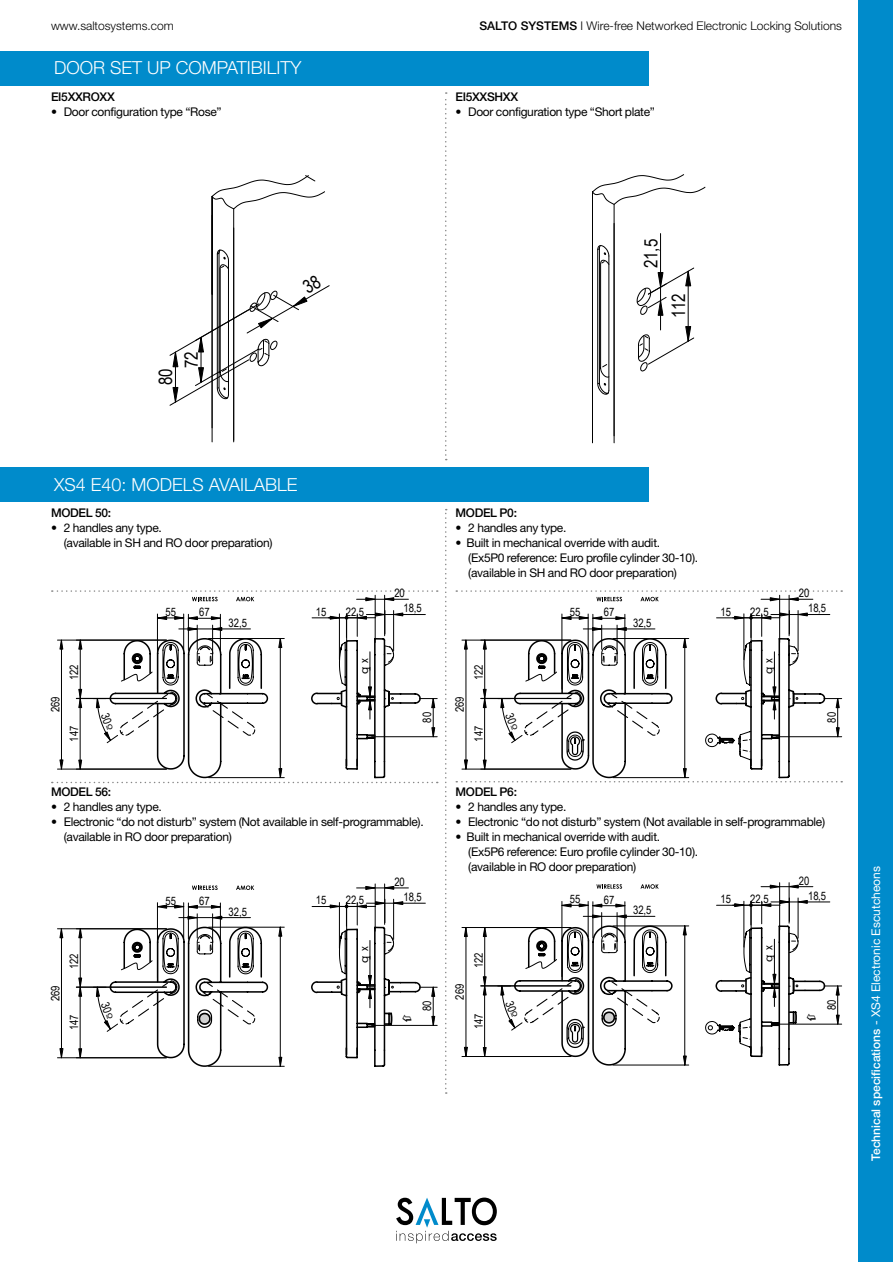
<style>
.page{position:relative;width:893px;height:1263px;background:#fff}
.page>*{position:absolute;margin:0;border:0;box-sizing:border-box;transform-origin:0 0}
.t1{font:18.45px "Arial Narrow";color:#000}
.t2{font:300 18px "Helvetica Neue LT Std";color:#fff}
.t3{font:12.45px "Courier";color:#000}
.t4{font:12px/15px "Helvetica Neue LT Std";letter-spacing:-.025em;color:#000}
.t5{font:300 12px "Helvetica Neue LT Std";color:#000}
.t6{font:500 12px "Helvetica Neue LT Std";letter-spacing:-.025em;color:#000}
.t7{font:12px "Helvetica Neue LT Std";color:#fff}
.t8{font:11.55px "Arial Narrow";color:#000}
.s1{font-weight:500}
.s2{font-family:"Arial Narrow";font-size:11.55px}
</style>
<div class="page">
<hr style="left:0;top:1px;width:1px;height:1261px;background:#008bcb">
<div style="left:859px;top:1px;width:34px;height:1261px;background:#008bcb"></div>
<svg style="left:396px;top:1197px;width:101px;height:46px"></svg>
<div style="left:0;top:468px;width:649px;height:34px;background:#008bcb"></div>
<div style="left:0;top:51px;width:649px;height:34px;background:#008bcb"></div>
<svg style="left:445px;top:509px;width:2px;height:585px"></svg>
<svg style="left:445px;top:92px;width:2px;height:368px"></svg>
<hr style="left:375px;top:884px;width:1px;height:47px;background:#000">
<hr style="left:384px;top:884px;width:1px;height:40px;background:#000">
<hr style="left:57px;top:1057px;width:109px;height:1px;background:#000">
<hr style="left:57px;top:928px;width:109px;height:1px;background:#000">
<hr style="left:779px;top:883px;width:1px;height:47px;background:#000">
<hr style="left:789px;top:883px;width:1px;height:40px;background:#000">
<hr style="left:462px;top:1056px;width:109px;height:1px;background:#000">
<hr style="left:462px;top:927px;width:109px;height:1px;background:#000">
<svg style="left:592px;top:174px;width:114px;height:269px"></svg>
<hr style="left:688px;top:271px;width:1px;height:70px;background:#000">
<svg style="left:52px;top:590px;width:386px;height:193px"></svg>
<svg style="left:59px;top:885px;width:378px;height:182px"></svg>
<svg style="left:456px;top:590px;width:386px;height:192px"></svg>
<svg style="left:464px;top:884px;width:378px;height:182px"></svg>
<svg style="left:169px;top:175px;width:161px;height:267px"></svg>
<p class="t5" style="left:51px;top:18px;width:124px">www.saltosystems.com</p>
<p class="t5" style="left:479px;top:19px;width:364px"><span class="s1">SALTO SYSTEMS</span> I Wire-free Networked Electronic Locking Solutions</p>
<h2 class="t2" style="left:54px;top:57px;width:249px">DOOR SET UP COMPATIBILITY</h2>
<p class="t6" style="left:51px;top:89px;width:65px">EI5XXROXX</p>
<p class="t4" style="left:51px;top:104px;width:172px">• Door configuration type “Rose”</p>
<p class="t6" style="left:455px;top:89px;width:64px">EI5XXSHXX</p>
<p class="t4" style="left:455px;top:104px;width:201px">• Door configuration type “Short plate”</p>
<h1 class="t1" style="left:152px;top:385px;width:18px;rotate:-90deg">80</h1>
<h1 class="t1" style="left:178px;top:368px;width:18px;rotate:-90deg">72</h1>
<h1 class="t1" style="left:637px;top:268px;width:31px;rotate:-90deg">21,5</h1>
<h1 class="t1" style="left:665px;top:318px;width:26px;rotate:-90deg">112</h1>
<h2 class="t2" style="left:54px;top:474px;width:245px">XS4 E40: MODELS AVAILABLE</h2>
<p class="t6" style="left:51px;top:506px;width:62px">MODEL 50:</p>
<p class="t4" style="left:64px;top:520px;width:210px;text-indent:-13px">• 2 handles any type.<br>(available in SH and RO door preparation)</p>
<p class="t6" style="left:455px;top:506px;width:63px">MODEL P0:</p>
<p class="t4" style="left:455px;top:520px;width:112px">• 2 handles any type.</p>
<p class="t4" style="left:468px;top:535px;width:231px;text-indent:-13px">• Built in mechanical override with audit. (Ex5P0 reference: Euro profile cylinder 30-10). (available in SH and RO door preparation)</p>
<p class="t8" style="left:394px;top:585px;width:12px">20</p>
<p class="t8" style="left:799px;top:585px;width:12px">20</p>
<p class="t8" style="left:165px;top:603px;width:12px">55</p>
<p class="t8" style="left:199px;top:604px;width:12px">67</p>
<p class="t8" style="left:229px;top:614px;width:20px">32,5</p>
<p class="t8" style="left:316px;top:603px;width:12px">15</p>
<p class="t8" style="left:346px;top:603px;width:20px">22,5</p>
<p class="t8" style="left:404px;top:600px;width:20px">18,5</p>
<p class="t8" style="left:570px;top:603px;width:12px">55</p>
<p class="t8" style="left:604px;top:604px;width:12px">67</p>
<p class="t8" style="left:633px;top:614px;width:20px">32,5</p>
<p class="t8" style="left:720px;top:603px;width:12px">15</p>
<p class="t8" style="left:750px;top:603px;width:20px">22,5</p>
<p class="t8" style="left:808px;top:600px;width:20px">18,5</p>
<p class="t8" style="left:66px;top:680px;width:17px;rotate:-90deg">122</p>
<p class="t3" style="left:354px;top:674px;width:18px;rotate:-90deg">q <span class="s2">x</span></p>
<p class="t8" style="left:470px;top:680px;width:17px;rotate:-90deg">122</p>
<p class="t3" style="left:759px;top:674px;width:18px;rotate:-90deg">q <span class="s2">x</span></p>
<p class="t8" style="left:47px;top:712px;width:17px;rotate:-90deg">269</p>
<p class="t8" style="left:419px;top:723px;width:12px;rotate:-90deg">80</p>
<p class="t8" style="left:451px;top:712px;width:17px;rotate:-90deg">269</p>
<p class="t8" style="left:823px;top:723px;width:12px;rotate:-90deg">80</p>
<p class="t8" style="left:66px;top:741px;width:17px;rotate:-90deg">147</p>
<p class="t8" style="left:470px;top:741px;width:17px;rotate:-90deg">147</p>
<p class="t6" style="left:51px;top:784px;width:62px">MODEL 56:</p>
<p class="t4" style="left:51px;top:799px;width:112px">• 2 handles any type.</p>
<p class="t4" style="left:64px;top:814px;width:361px;text-indent:-13px">• Electronic “do not disturb” system (Not available in self-programmable). (available in RO door preparation)</p>
<p class="t6" style="left:455px;top:784px;width:63px">MODEL P6:</p>
<p class="t4" style="left:455px;top:799px;width:112px">• 2 handles any type.</p>
<p class="t4" style="left:455px;top:814px;width:371px">• Electronic “do not disturb” system (Not available in self-programmable)</p>
<p class="t4" style="left:468px;top:829px;width:231px;text-indent:-13px">• Built in mechanical override with audit. (Ex5P6 reference: Euro profile cylinder 30-10). (available in RO door preparation)</p>
<p class="t8" style="left:394px;top:873px;width:12px">20</p>
<p class="t8" style="left:799px;top:872px;width:12px">20</p>
<p class="t8" style="left:165px;top:892px;width:12px">55</p>
<p class="t8" style="left:199px;top:892px;width:12px">67</p>
<p class="t8" style="left:229px;top:903px;width:20px">32,5</p>
<p class="t8" style="left:316px;top:892px;width:12px">15</p>
<p class="t8" style="left:346px;top:892px;width:20px">22,5</p>
<p class="t8" style="left:404px;top:888px;width:20px">18,5</p>
<p class="t8" style="left:570px;top:891px;width:12px">55</p>
<p class="t8" style="left:604px;top:891px;width:12px">67</p>
<p class="t8" style="left:633px;top:902px;width:20px">32,5</p>
<p class="t8" style="left:720px;top:890px;width:12px">15</p>
<p class="t8" style="left:750px;top:890px;width:20px">22,5</p>
<p class="t8" style="left:808px;top:887px;width:20px">18,5</p>
<p class="t8" style="left:66px;top:969px;width:17px;rotate:-90deg">122</p>
<p class="t3" style="left:354px;top:963px;width:18px;rotate:-90deg">q <span class="s2">x</span></p>
<p class="t8" style="left:470px;top:968px;width:17px;rotate:-90deg">122</p>
<p class="t3" style="left:759px;top:962px;width:18px;rotate:-90deg">q <span class="s2">x</span></p>
<p class="t8" style="left:47px;top:1001px;width:17px;rotate:-90deg">269</p>
<p class="t8" style="left:419px;top:1011px;width:12px;rotate:-90deg">80</p>
<p class="t8" style="left:451px;top:1000px;width:17px;rotate:-90deg">269</p>
<p class="t8" style="left:823px;top:1010px;width:12px;rotate:-90deg">80</p>
<p class="t8" style="left:66px;top:1030px;width:17px;rotate:-90deg">147</p>
<p class="t8" style="left:470px;top:1029px;width:17px;rotate:-90deg">147</p>
<p class="t7" style="left:869px;top:1161px;width:296px;rotate:-90deg"><span class="s1">Technical specifications</span> - XS4 Electronic Escutcheons</p>
</div>
